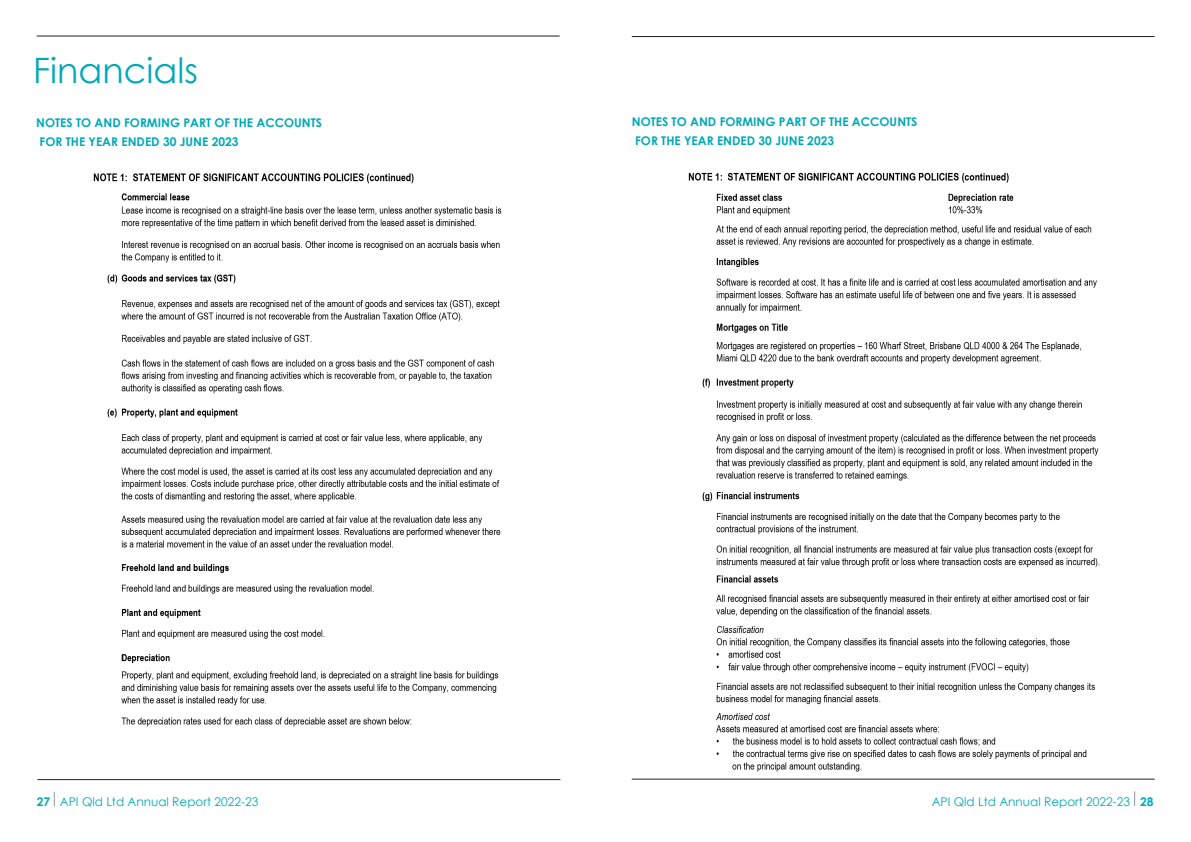
<style>
.page{position:relative;width:1191px;height:842px;background:#fff}
.page>*{position:absolute;margin:0;border:0;box-sizing:border-box;transform-origin:0 0}
.t1{font:35px "Century Gothic";color:#00a9b7}
.t2{font:700 12px/19px "Century Gothic";color:#00a9b7}
.t3{font:12px "Century Gothic";color:#00a9b7}
</style>
<div class="page">
<hr style="left:37px;top:36px;width:522px;height:1px;background:#231f20">
<hr style="left:632px;top:36px;width:522px;height:1px;background:#231f20">
<hr style="left:37px;top:779px;width:523px;height:1px;background:#231f20">
<hr style="left:632px;top:779px;width:522px;height:1px;background:#231f20">
<svg style="left:54px;top:792px;width:1px;height:14px"></svg>
<svg style="left:1134px;top:791px;width:1px;height:15px"></svg>
<img style="left:93px;top:173px;width:409px;height:554px">
<img style="left:688px;top:172px;width:412px;height:600px">
<h1 class="t1" style="left:33px;top:46px;width:166px">Financials</h1>
<p class="t2" style="left:36px;top:112px;width:287px">NOTES TO AND FORMING PART OF THE ACCOUNTS<br>FOR THE YEAR ENDED 30 JUNE 2023</p>
<p class="t2" style="left:632px;top:112px;width:287px">NOTES TO AND FORMING PART OF THE ACCOUNTS<br>FOR THE YEAR ENDED 30 JUNE 2023</p>
<p class="t2" style="left:37px;top:791px;width:15px">27</p>
<p class="t3" style="left:60px;top:793px;width:200px">API Qld Ltd Annual Report 2022-23</p>
<p class="t3" style="left:931px;top:793px;width:200px">API Qld Ltd Annual Report 2022-23</p>
<p class="t2" style="left:1140px;top:791px;width:15px">28</p>
</div>
